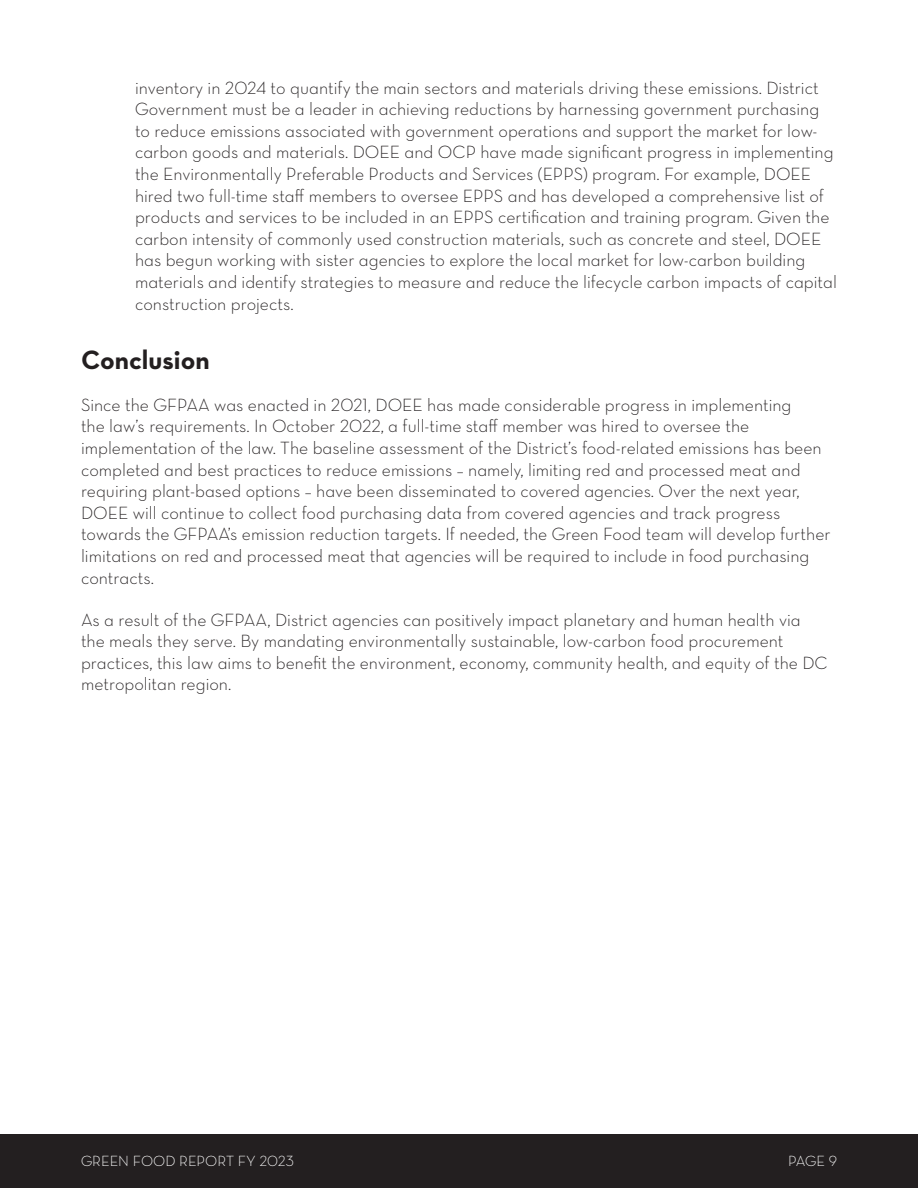
<style>
.page{position:relative;width:918px;height:1188px;background:#fff}
.page>*{position:absolute;margin:0;border:0;box-sizing:border-box;transform-origin:0 0}
.t1{font:27px "Neutra Text Bold Alt";color:#231f20}
.t2{font:18px/21.6px "Neutra Text Light Alt";color:#231f20}
.t3{font:15px "Neutra Text Light Alt";color:#fff}
</style>
<div class="page">
<div style="left:0;top:1134px;width:918px;height:54px;background:#231f20"></div>
<p class="t2" style="left:135px;top:76px;width:704px">inventory in 2024 to quantify the main sectors and materials driving these emissions. District Government must be a leader in achieving reductions by harnessing government purchasing to reduce emissions associated with government operations and support the market for low&shy;carbon goods and materials. DOEE and OCP have made significant progress in implementing the Environmentally Preferable Products and Services (EPPS) program. For example, DOEE hired two full-time staff members to oversee EPPS and has developed a comprehensive list of products and services to be included in an EPPS certification and training program. Given the carbon intensity of commonly used construction materials, such as concrete and steel, DOEE has begun working with sister agencies to explore the local market for low-carbon building materials and identify strategies to measure and reduce the lifecycle carbon impacts of capital construction projects.</p>
<h1 class="t1" style="left:81px;top:343px;width:130px">Conclusion</h1>
<p class="t2" style="left:81px;top:394px;width:751px">Since the GFPAA was enacted in 2021, DOEE has made considerable progress in implementing<br>the law’s requirements. In October 2022, a full-time staff member was hired to oversee the implementation of the law. The baseline assessment of the District’s food-related emissions has been completed and best practices to reduce emissions – namely, limiting red and processed meat and requiring plant-based options – have been disseminated to covered agencies. Over the next year, DOEE will continue to collect food purchasing data from covered agencies and track progress towards the GFPAA’s emission reduction targets. If needed, the Green Food team will develop further limitations on red and processed meat that agencies will be required to include in food purchasing contracts.</p>
<p class="t2" style="left:81px;top:608px;width:748px">As a result of the GFPAA, District agencies can positively impact planetary and human health via the meals they serve. By mandating environmentally sustainable, low-carbon food procurement practices, this law aims to benefit the environment, economy, community health, and equity of the DC metropolitan region.</p>
<p class="t3" style="left:81px;top:1152px;width:214px">GREEN FOOD REPORT FY 2023</p>
<p class="t3" style="left:788px;top:1152px;width:50px">PAGE 9</p>
</div>
